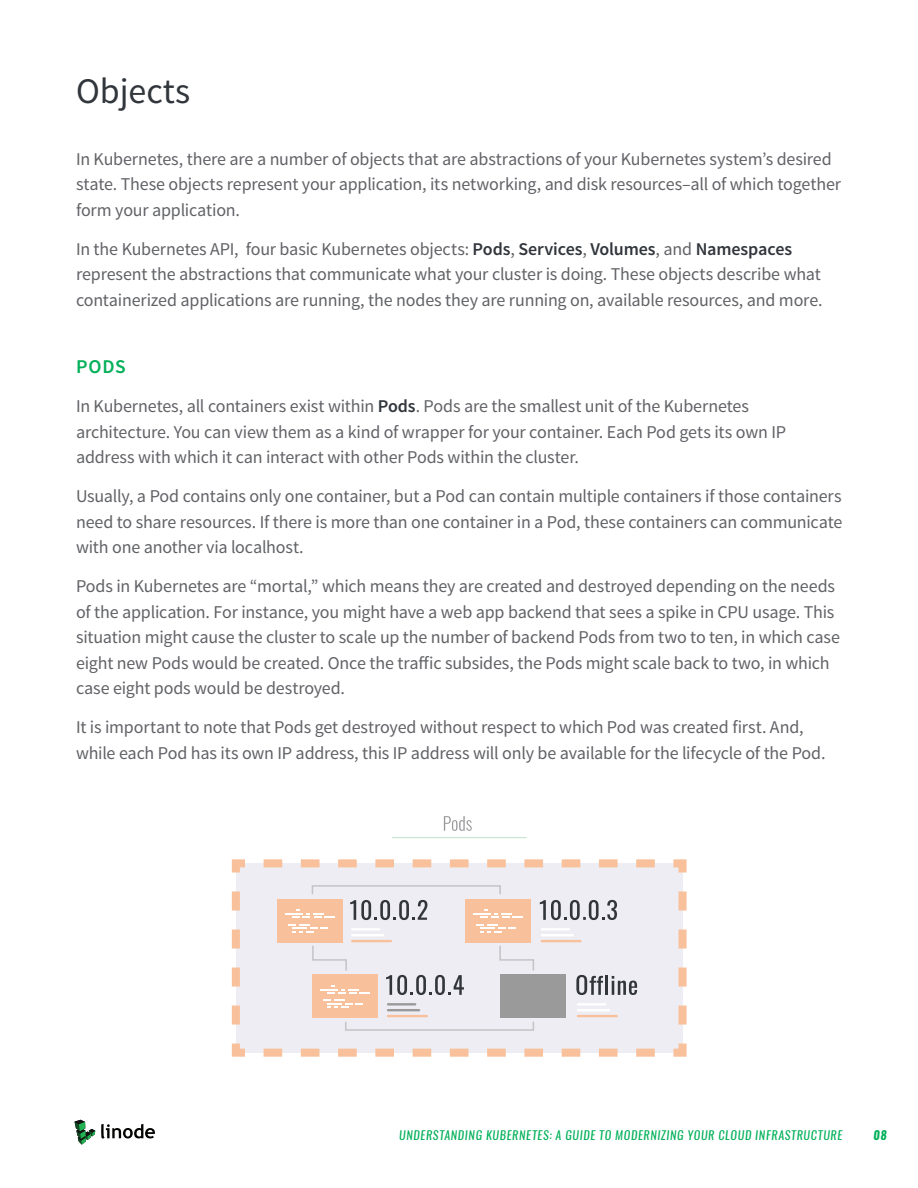
<style>
.page{position:relative;width:918px;height:1188px;background:#fff}
.page>*{position:absolute;margin:0;border:0;box-sizing:border-box;transform-origin:0 0}
.t1{font:36px "Source Sans Pro";color:#31363c}
.New_Copy{font:600 19.5px "Source Sans Pro";color:#00b058}
.New_Copy-2{font:18px/25.5px "Source Sans Pro";letter-spacing:-.01em;color:#616266}
.t2{font:italic 12px "Oswald";letter-spacing:.06em;color:#00b058}
.t3{font:italic 700 12px "Oswald";color:#00b058}
.s1{font-weight:600;color:#31363c}
</style>
<div class="page">
<svg style="left:75px;top:1120px;width:20px;height:25px"></svg>
<svg style="left:101px;top:1124px;width:54px;height:15px"></svg>
<div style="left:236px;top:863px;width:447px;height:190px;background:#ededf3"></div>
<svg style="left:231px;top:1043px;width:424px;height:14px"></svg>
<svg style="left:231px;top:859px;width:14px;height:166px"></svg>
<svg style="left:264px;top:859px;width:423px;height:14px"></svg>
<svg style="left:673px;top:892px;width:14px;height:165px"></svg>
<div style="left:277px;top:899px;width:65px;height:43px;background:#f9c19b"></div>
<svg style="left:285px;top:910px;width:50px;height:8px"></svg>
<svg style="left:289px;top:924px;width:39px;height:8px"></svg>
<div style="left:312px;top:975px;width:65px;height:43px;background:#f9c19b"></div>
<svg style="left:320px;top:985px;width:50px;height:23px"></svg>
<div style="left:465px;top:899px;width:65px;height:43px;background:#f9c19b"></div>
<svg style="left:473px;top:910px;width:50px;height:8px"></svg>
<svg style="left:477px;top:924px;width:39px;height:8px"></svg>
<div style="left:500px;top:975px;width:66px;height:43px;background:#9b9a9a"></div>
<svg style="left:350px;top:900px;width:77px;height:20px"></svg>
<hr style="left:351px;top:928px;width:29px;height:3px;background:#fff">
<hr style="left:351px;top:934px;width:33px;height:2px;background:#fff">
<hr style="left:351px;top:940px;width:41px;height:2px;background:#f9c19b">
<svg style="left:540px;top:900px;width:77px;height:20px"></svg>
<hr style="left:541px;top:928px;width:29px;height:3px;background:#fff">
<hr style="left:541px;top:934px;width:33px;height:2px;background:#fff">
<hr style="left:541px;top:940px;width:41px;height:2px;background:#f9c19b">
<svg style="left:386px;top:975px;width:78px;height:20px"></svg>
<hr style="left:387px;top:1003px;width:29px;height:3px;background:#9b9a9a">
<hr style="left:387px;top:1009px;width:33px;height:2px;background:#9b9a9a">
<hr style="left:387px;top:1015px;width:41px;height:2px;background:#f9c19b">
<svg style="left:576px;top:975px;width:27px;height:20px"></svg>
<hr style="left:605px;top:975px;width:3px;height:20px;background:#32363b">
<svg style="left:612px;top:976px;width:25px;height:19px"></svg>
<hr style="left:577px;top:1003px;width:29px;height:3px;background:#fff">
<hr style="left:577px;top:1009px;width:33px;height:2px;background:#fff">
<hr style="left:577px;top:1015px;width:41px;height:2px;background:#f9c19b">
<svg style="left:444px;top:816px;width:28px;height:15px"></svg>
<hr style="left:392px;top:837px;width:134px;height:1px;background:#a7d7b5">
<svg style="left:312px;top:945px;width:35px;height:26px"></svg>
<svg style="left:499px;top:945px;width:35px;height:26px"></svg>
<div style="left:312px;top:885px;width:189px;height:10px;border:2px solid #9b9a9a"></div>
<div style="left:345px;top:1021px;width:189px;height:10px;border:2px solid #9b9a9a"></div>
<p class="t1" style="left:76px;top:68px;width:116px">Objects</p>
<p class="New_Copy-2" style="left:76px;top:146px;width:767px">In Kubernetes, there are a number of objects that are abstractions of your Kubernetes system’s desired state. These objects represent your application, its networking, and disk resources–all of which together form your application.</p>
<p class="New_Copy-2" style="left:76px;top:236px;width:748px">In the Kubernetes API, four basic Kubernetes objects: <span class="s1">Pods</span>, <span class="s1">Services</span>, <span class="s1">Volumes</span>, and <span class="s1">Namespaces </span>represent the abstractions that communicate what your cluster is doing. These objects describe what containerized applications are running, the nodes they are running on, available resources, and more.</p>
<p class="New_Copy" style="left:76px;top:354px;width:51px">PODS</p>
<p class="New_Copy-2" style="left:76px;top:394px;width:712px">In Kubernetes, all containers exist within <span class="s1">Pods</span>. Pods are the smallest unit of the Kubernetes architecture. You can view them as a kind of wrapper for your container. Each Pod gets its own IP address with which it can interact with other Pods within the cluster.</p>
<p class="New_Copy-2" style="left:76px;top:484px;width:768px;text-align:justify">Usually, a Pod contains only one container, but a Pod can contain multiple containers if those containers need to share resources. If there is more than one container in a Pod, these containers can communicate with one another via localhost.</p>
<p class="New_Copy-2" style="left:76px;top:574px;width:765px">Pods in Kubernetes are “mortal,” which means they are created and destroyed depending on the needs of the application. For instance, you might have a web app backend that sees a spike in CPU usage. This situation might cause the cluster to scale up the number of backend Pods from two to ten, in which case eight new Pods would be created. Once the traffic subsides, the Pods might scale back to two, in which case eight pods would be destroyed.</p>
<p class="New_Copy-2" style="left:76px;top:715px;width:751px">It is important to note that Pods get destroyed without respect to which Pod was created first. And, while each Pod has its own IP address, this IP address will only be available for the lifecycle of the Pod.</p>
<p class="t2" style="left:399px;top:1127px;width:445px">UNDERSTANDING KUBERNETES: A GUIDE TO MODERNIZING YOUR CLOUD INFRASTRUCTURE</p>
<p class="t3" style="left:873px;top:1127px;width:15px">08</p>
</div>
